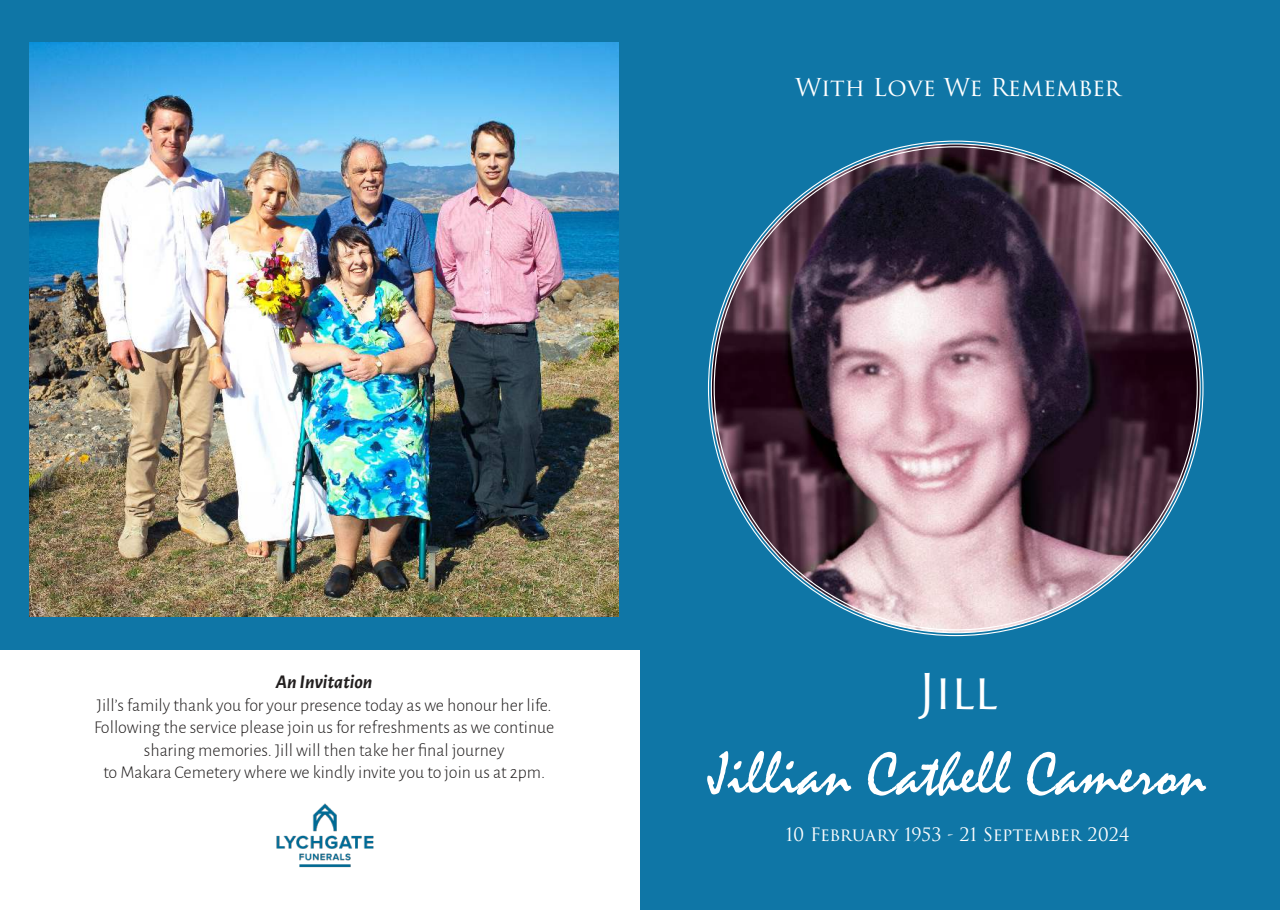
<style>
.page{position:relative;width:1280px;height:910px;background:#0f76a6}
.page>*{position:absolute;margin:0;border:0;box-sizing:border-box;transform-origin:0 0}
.t1{font:63px "Mistral";color:#fff}
.t2{font:48px "Trajan Sans Pro";color:#fff}
.t3{font:24px "Trajan Pro 3";color:#fff}
.t4{font:italic 700 19.5px "Alegreya Sans";color:#221f1f}
.t5{font:300 18px/22.5px "Alegreya Sans";color:#221f1f;text-align:center}
.t6{font:18px "Trajan Pro 3";letter-spacing:-.005em;color:#fff}
</style>
<div class="page">
<div style="left:0;top:651px;width:640px;height:259px;background:#fff"></div>
<img style="left:711px;top:144px;width:489px;height:489px;border-radius:244px">
<img style="left:30px;top:43px;width:589px;height:574px">
<img style="left:276px;top:803px;width:98px;height:65px">
<h3 class="t3" style="left:795px;top:73px;width:327px">With Love We Remember</h3>
<p class="t4" style="left:276px;top:674px;width:98px">An Invitation</p>
<p class="t5" style="left:94px;top:695px;width:462px">Jill’s family thank you for your presence today as we honour her life.<br>Following the service please join us for refreshments as we continue sharing memories. Jill will then take her final journey<br>to Makara Cemetery where we kindly invite you to join us at 2pm.</p>
<h2 class="t2" style="left:917px;top:672px;width:82px">Jill</h2>
<h1 class="t1" style="left:709px;top:736px;width:498px">Jillian Cathell Cameron</h1>
<p class="t6" style="left:786px;top:824px;width:345px">10 February 1953 - 21 September 2024</p>
</div>
